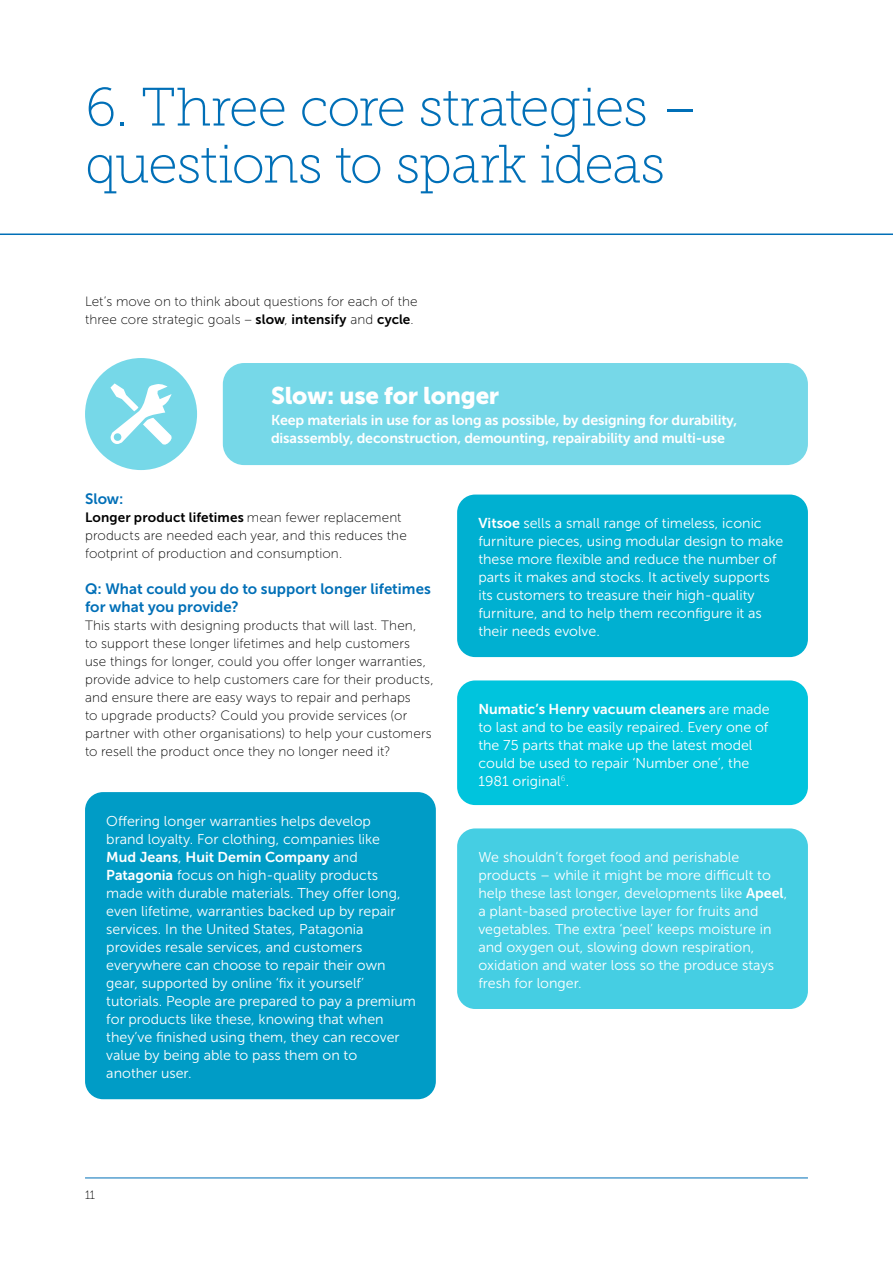
<style>
.page{position:relative;width:893px;height:1263px;background:#fff}
.page>*{position:absolute;margin:0;border:0;box-sizing:border-box;transform-origin:0 0}
.t1{font:54px/57px "Museo Slab 100";letter-spacing:-.02em;color:#006fb7}
.t2{font:24px "Museo Sans 900";letter-spacing:-.01em;color:#fff}
.t3{font:15px/18px "Museo Sans 700";letter-spacing:.005em;color:#006fb7}
.t4{font:14.25px/18px "Museo Sans 300";color:#fff}
.t5{font:14.25px/18px "Museo Sans 700";letter-spacing:-.01em;color:#fff}
.t6{font:13.5px/18px "Museo Sans 100";letter-spacing:.01em;color:#000}
.t7{font:13.5px "Museo Sans 700";letter-spacing:.01em;color:#000}
.t8{font:12px "Museo Slab 100";color:#000}
.s1{font-family:"Museo Sans 700"}
.s2{font-family:"Museo Sans 100"}
.s3{font-family:"Museo Sans 300"}
</style>
<div class="page">
<hr style="left:85px;top:1177px;width:723px;height:1px;background:#006fb7">
<hr style="left:0;top:233px;width:893px;height:2px;background:#006fb7">
<div style="left:223px;top:363px;width:585px;height:102px;background:#76d8e8;border-radius:21px"></div>
<div style="left:85px;top:358px;width:112px;height:112px;background:#76d8e8;border-radius:50%"></div>
<svg style="left:110px;top:383px;width:62px;height:62px"></svg>
<div style="left:85px;top:792px;width:351px;height:307px;background:#009cc6;border-radius:18px"></div>
<div style="left:457px;top:494px;width:351px;height:163px;background:#00b0d1;border-radius:18px"></div>
<div style="left:457px;top:680px;width:351px;height:125px;background:#00c4dd;border-radius:18px"></div>
<div style="left:457px;top:828px;width:351px;height:181px;background:#45cee3;border-radius:18px"></div>
<h1 class="t1" style="left:85px;top:79px;width:616px">6. Three core strategies – questions to spark ideas</h1>
<p class="t6" style="left:85px;top:292px;width:334px">Let’s move on to think about questions for each of the three core strategic goals – <span class="s1">slow</span>, <span class="s1">intensify</span> and <span class="s1">cycle</span>.</p>
<h2 class="t2" style="left:271px;top:381px;width:230px">Slow: use for longer</h2>
<p class="t5" style="left:271px;top:411px;width:468px">Keep materials in use for as long as possible, by designing for durability, disassembly, deconstruction, demounting, repairability and multi-use</p>
<p class="t3" style="left:85px;top:490px;width:40px">Slow:</p>
<p class="t7" style="left:85px;top:510px;width:318px">Longer product lifetimes <span class="s2">mean fewer replacement</span></p>
<p class="t6" style="left:85px;top:527px;width:323px">products are needed each year, and this reduces the footprint of production and consumption.</p>
<p class="t3" style="left:85px;top:580px;width:347px">Q: What could you do to support longer lifetimes for what you provide?</p>
<p class="t6" style="left:85px;top:617px;width:350px">This starts with designing products that will last. Then,<br>to support these longer lifetimes and help customers use things for longer, could you offer longer warranties, provide advice to help customers care for their products, and ensure there are easy ways to repair and perhaps<br>to upgrade products? Could you provide services (or partner with other organisations) to help your customers to resell the product once they no longer need it?</p>
<p class="t4" style="left:106px;top:812px;width:275px">Offering longer warranties helps develop brand loyalty. For clothing, companies like</p>
<p class="t5" style="left:106px;top:848px;width:253px">Mud Jeans<span class="s3">,</span> Huit Demin Company <span class="s3">and</span></p>
<p class="t4" style="left:106px;top:866px;width:311px"><span class="s1">Patagonia</span> focus on high-quality products made with durable materials. They offer long, even lifetime, warranties backed up by repair services. In the United States, Patagonia provides resale services, and customers everywhere can choose to repair their own gear, supported by online ‘fix it yourself’ tutorials. People are prepared to pay a premium for products like these, knowing that when they’ve finished using them, they can recover value by being able to pass them on to<br>another user.</p>
<p class="t8" style="left:85px;top:1188px;width:12px">11</p>
<p class="t4" style="left:478px;top:514px;width:306px"><span class="s1">Vitsoe</span> sells a small range of timeless, iconic furniture pieces, using modular design to make these more flexible and reduce the number of parts it makes and stocks. It actively supports its customers to treasure their high-quality furniture, and to help them reconfigure it as their needs evolve.</p>
<p class="t5" style="left:478px;top:700px;width:293px">Numatic’s Henry vacuum cleaners <span class="s3">are made</span></p>
<p class="t4" style="left:478px;top:718px;width:292px">to last and to be easily repaired. Every one of the 75 parts that make up the latest model could be used to repair ‘Number one’, the 1981 original<sup>6</sup>.</p>
<p class="t4" style="left:478px;top:848px;width:310px">We shouldn’t forget food and perishable products – while it might be more difficult to help these last longer, developments like <span class="s1">Apeel</span>, a plant-based protective layer for fruits and vegetables. The extra ‘peel’ keeps moisture in and oxygen out, slowing down respiration, oxidation and water loss so the produce stays fresh for longer.</p>
</div>
